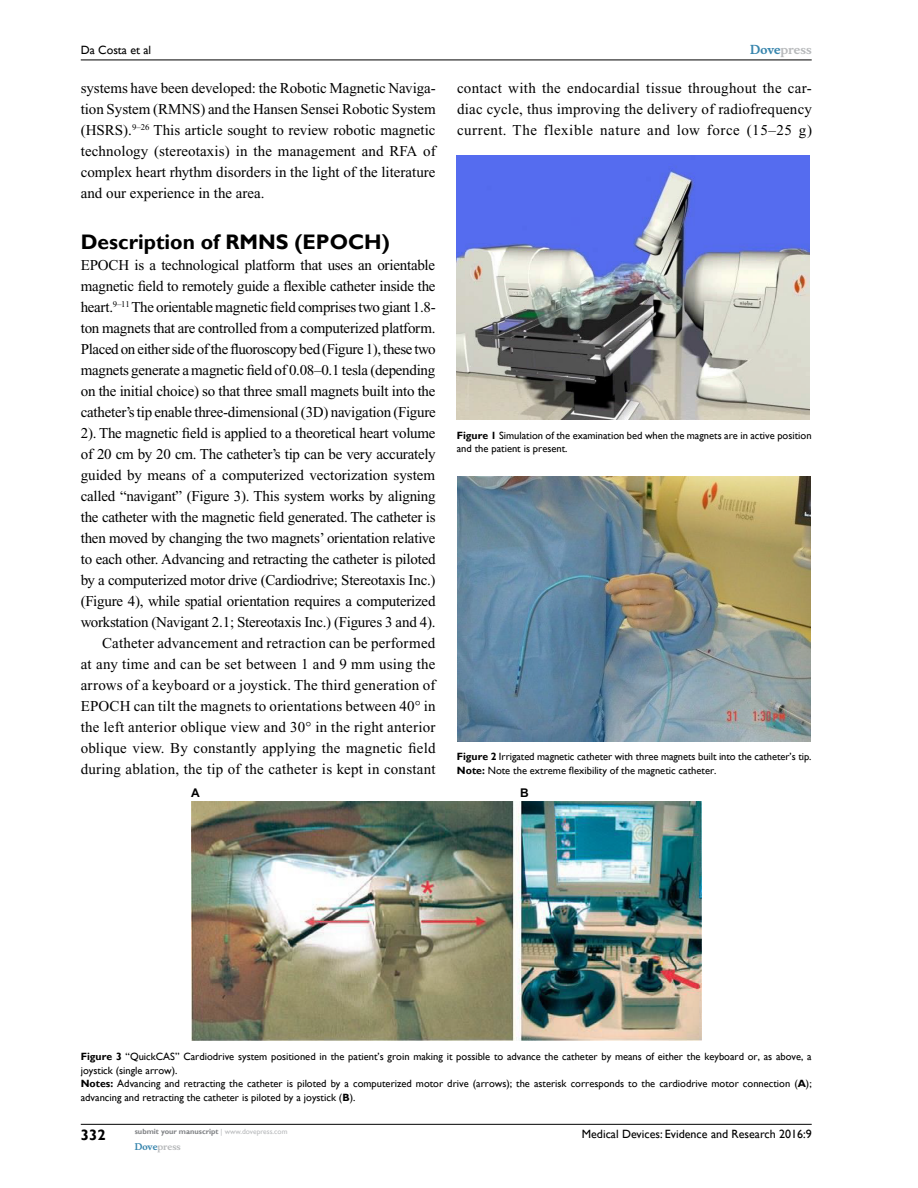
<style>
.page{position:relative;width:918px;height:1188px;background:#fff}
.page>*{position:absolute;margin:0;border:0;box-sizing:border-box;transform-origin:0 0}
.t1{font:700 21px "Gill Sans";color:#000}
.t2{font:15px/21px "Times New Roman";letter-spacing:-.015em;color:#000;text-align:justify}
.t3{font:700 15px "Gill Sans";color:#000}
.t4{font:12px "Gill Sans";color:#000}
.t5{font:700 12px "Musee";color:#b8babc}
.t6{font:700 12px "Arial";color:#000}
.t7{font:10.5px/13.5px "Gill Sans";color:#000}
.t8{font:700 9px "Musee";color:#b8babc}
.t9{font:700 7.5px "Gill Sans";color:#808285}
.s1{color:#3785ad}
.s2{font-weight:700}
.s3{font-weight:400;color:#b8babc}
</style>
<div class="page">
<hr style="left:81px;top:1124px;width:731px;height:1px;background:#000">
<hr style="left:81px;top:60px;width:731px;height:1px;background:#000">
<img style="left:457px;top:155px;width:353px;height:265px">
<img style="left:458px;top:477px;width:353px;height:264px">
<img style="left:191px;top:801px;width:510px;height:240px">
<p class="t4" style="left:81px;top:43px;width:72px">Da Costa et al</p>
<p class="t2" style="left:81px;top:77px;width:357px">systems have been developed: the Robotic Magnetic Naviga&shy;tion System (RMNS) and the Hansen Sensei Robotic System (HSRS).<sup>9–26</sup> This article sought to review robotic magnetic technology (stereotaxis) in the management and RFA of complex heart rhythm disorders in the light of the literature and our experience in the area.</p>
<h1 class="t1" style="left:81px;top:229px;width:311px">Description of RMNS (EPOCH)</h1>
<p class="t2" style="left:81px;top:254px;width:357px;text-align:right">EPOCH is a technological platform that uses an orientable magnetic field to remotely guide a flexible catheter inside the heart.<sup>9–11</sup> The orientable magnetic field comprises two giant 1.8- ton magnets that are controlled from a computerized platform.<br>Placed on either side of the fluoroscopy bed (Figure 1), these two magnets generate a magnetic field of 0.08–0.1 tesla (depending on the initial choice) so that three small magnets built into the catheter’s tip enable three-dimensional (3D) navigation (Figure 2). The magnetic field is applied to a theoretical heart volume of 20 cm by 20 cm. The catheter’s tip can be very accurately guided by means of a computerized vectorization system called “navigant” (Figure 3). This system works by aligning the catheter with the magnetic field generated. The catheter is then moved by changing the two magnets’ orientation relative to each other. Advancing and retracting the catheter is piloted by a computerized motor drive (Cardiodrive; Stereotaxis Inc.) (Figure 4), while spatial orientation requires a computerized workstation (Navigant 2.1; Stereotaxis Inc.) (Figures 3 and 4).<br>Catheter advancement and retraction can be performed<br>at any time and can be set between 1 and 9 mm using the arrows of a keyboard or a joystick. The third generation of EPOCH can tilt the magnets to orientations between 40° in the left anterior oblique view and 30° in the right anterior oblique view. By constantly applying the magnetic field during ablation, the tip of the catheter is kept in constant</p>
<p class="t5" style="left:750px;top:43px;width:63px"><span class="s1">Dove</span>press</p>
<p class="t2" style="left:457px;top:77px;width:356px">contact with the endocardial tissue throughout the car&shy;diac cycle, thus improving the delivery of radiofrequency current. The flexible nature and low force (15–25 g)</p>
<p class="t7" style="left:457px;top:429px;width:356px"><span class="s2">Figure 1</span> Simulation of the examination bed when the magnets are in active position and the patient is present.</p>
<p class="t7" style="left:457px;top:750px;width:356px"><span class="s2">Figure 2</span> Irrigated magnetic catheter with three magnets built into the catheter’s tip.<br><span class="s2">Note:</span> Note the extreme flexibility of the magnetic catheter.</p>
<p class="t6" style="left:191px;top:784px;width:10px">A</p>
<p class="t6" style="left:520px;top:784px;width:10px">B</p>
<p class="t7" style="left:81px;top:1050px;width:732px"><span class="s2">Figure 3</span> “QuickCAS” Cardiodrive system positioned in the patient’s groin making it possible to advance the catheter by means of either the keyboard or, as above, a joystick (single arrow).<br><span class="s2">Notes:</span> Advancing and retracting the catheter is piloted by a computerized motor drive (arrows); the asterisk corresponds to the cardiodrive motor connection (<span class="s2">A</span>); advancing and retracting the catheter is piloted by a joystick (<span class="s2">B</span>).</p>
<p class="t3" style="left:81px;top:1126px;width:26px">332</p>
<p class="t9" style="left:135px;top:1127px;width:154px">submit your manuscript <span class="s3">| www.dovepress.com</span></p>
<p class="t8" style="left:135px;top:1141px;width:48px"><span class="s1">Dove</span>press</p>
<p class="t4" style="left:582px;top:1127px;width:231px">Medical Devices: Evidence and Research 2016:9</p>
</div>
